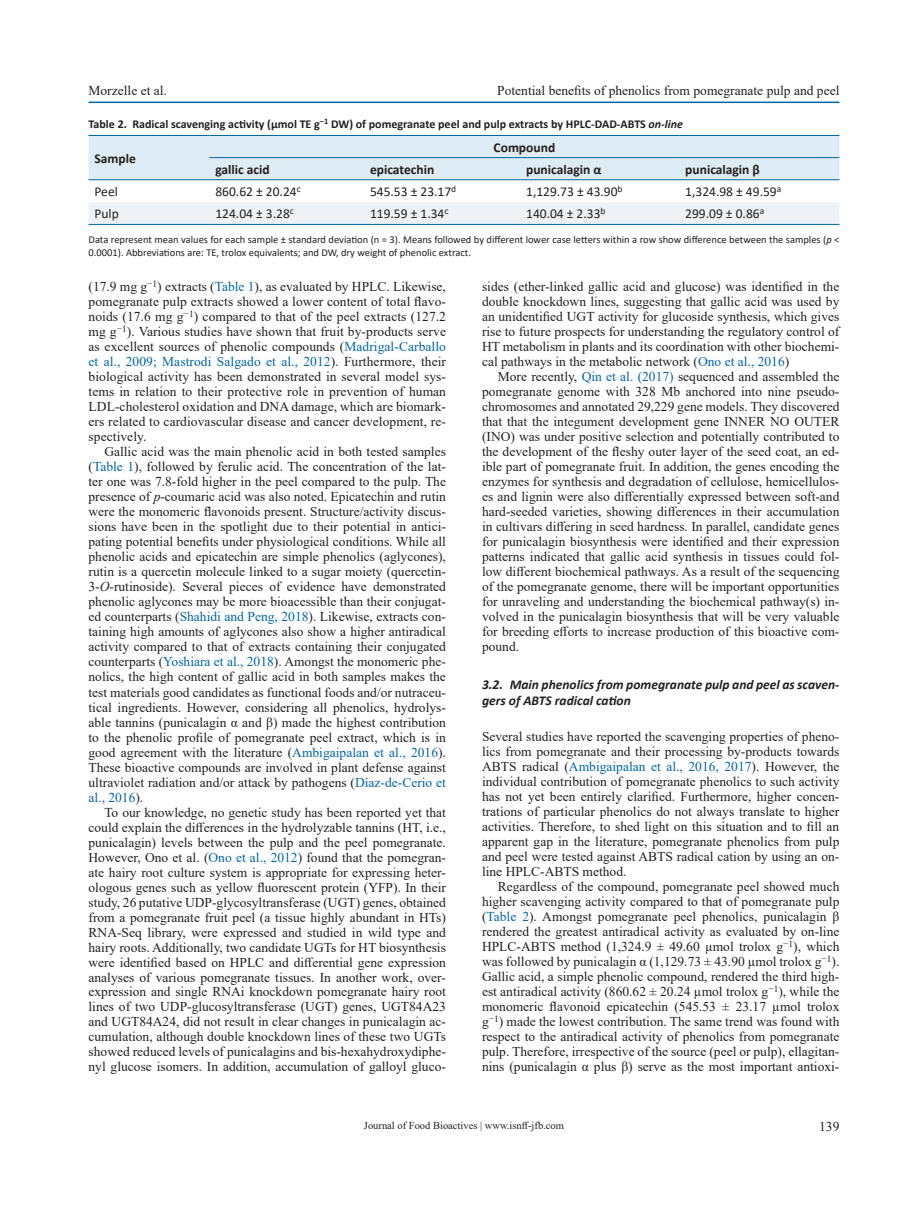
<style>
.page{position:relative;width:919px;height:1217px;background:#fff}
.page>*{position:absolute;margin:0;border:0;box-sizing:border-box;transform-origin:0 0}
.t1{font:13.5px/15px "Times New Roman";color:#231f20;text-align:justify}
.t2{font:13.5px "Calibri";color:#231f20}
.t3{font:italic 700 13.5px/16.2px "Calibri";color:#231f20}
.t4{font:700 13.5px "Calibri";color:#231f20}
.t5{font:700 12px "Calibri";color:#231f20}
.t6{font:10.5px/12.6px "Calibri";color:#231f20}
.t7{font:10.5px "Times New Roman";color:#231f20}
.s1{font-style:italic}
.s2{color:#0065a4}
</style>
<div class="page">
<hr style="left:88px;top:101px;width:751px;height:2px;background:#0065a4">
<svg style="left:88px;top:136px;width:751px;height:88px"></svg>
<hr style="left:88px;top:179px;width:121px;height:1px;background:#0065a4">
<hr style="left:88px;top:135px;width:121px;height:1px;background:#0065a4">
<hr style="left:209px;top:135px;width:155px;height:1px;background:#0065a4">
<hr style="left:364px;top:135px;width:156px;height:1px;background:#0065a4">
<hr style="left:520px;top:135px;width:159px;height:1px;background:#0065a4">
<hr style="left:679px;top:135px;width:160px;height:1px;background:#0065a4">
<hr style="left:209px;top:157px;width:155px;height:1px;background:#0065a4">
<hr style="left:209px;top:179px;width:155px;height:1px;background:#0065a4">
<hr style="left:364px;top:157px;width:156px;height:1px;background:#0065a4">
<hr style="left:364px;top:179px;width:156px;height:1px;background:#0065a4">
<hr style="left:520px;top:157px;width:159px;height:1px;background:#0065a4">
<hr style="left:520px;top:179px;width:159px;height:1px;background:#0065a4">
<hr style="left:679px;top:157px;width:160px;height:1px;background:#0065a4">
<hr style="left:679px;top:179px;width:160px;height:1px;background:#0065a4">
<hr style="left:88px;top:224px;width:121px;height:1px;background:#0065a4">
<hr style="left:209px;top:224px;width:155px;height:1px;background:#0065a4">
<hr style="left:364px;top:224px;width:156px;height:1px;background:#0065a4">
<hr style="left:520px;top:224px;width:159px;height:1px;background:#0065a4">
<hr style="left:679px;top:224px;width:160px;height:1px;background:#0065a4">
<p class="t1" style="left:88px;top:82px;width:80px">Morzelle et al.</p>
<p class="t1" style="left:497px;top:82px;width:343px">Potential benefits of phenolics from pomegranate pulp and peel</p>
<p class="t5" style="left:88px;top:115px;width:596px">Table 2. Radical scavenging activity (µmol TE g<sup>−1</sup> DW) of pomegranate peel and pulp extracts by HPLC-DAD-ABTS <span class="s1">on-line</span></p>
<p class="t4" style="left:94px;top:149px;width:43px">Sample</p>
<p class="t4" style="left:493px;top:137px;width:63px">Compound</p>
<p class="t4" style="left:215px;top:160px;width:56px">gallic acid</p>
<p class="t4" style="left:370px;top:160px;width:66px">epicatechin</p>
<p class="t4" style="left:526px;top:160px;width:77px">punicalagin α</p>
<p class="t4" style="left:685px;top:160px;width:76px">punicalagin β</p>
<p class="t2" style="left:94px;top:182px;width:25px">Peel</p>
<p class="t2" style="left:215px;top:182px;width:87px">860.62 ± 20.24<sup>c</sup></p>
<p class="t2" style="left:370px;top:182px;width:88px">545.53 ± 23.17<sup>d</sup></p>
<p class="t2" style="left:526px;top:182px;width:98px">1,129.73 ± 43.90<sup>b</sup></p>
<p class="t2" style="left:685px;top:182px;width:97px">1,324.98 ± 49.59<sup>a</sup></p>
<p class="t2" style="left:94px;top:204px;width:26px">Pulp</p>
<p class="t2" style="left:215px;top:204px;width:80px">124.04 ± 3.28<sup>c</sup></p>
<p class="t2" style="left:370px;top:204px;width:80px">119.59 ± 1.34<sup>c</sup></p>
<p class="t2" style="left:526px;top:204px;width:81px">140.04 ± 2.33<sup>b</sup></p>
<p class="t2" style="left:685px;top:204px;width:80px">299.09 ± 0.86<sup>a</sup></p>
<p class="t6" style="left:88px;top:233px;width:752px">Data represent mean values for each sample ± standard deviation (n = 3). Means followed by different lower case letters within a row show difference between the samples (<span class="s1">p</span> &lt;<br>0.0001). Abbreviations are: TE, trolox equivalents; and DW, dry weight of phenolic extract.</p>
<p class="t1" style="left:88px;top:278px;width:359px">(17.9 mg g<sup>−1</sup>) extracts (<span class="s2">Table 1</span>), as evaluated by HPLC. Likewise, pomegranate pulp extracts showed a lower content of total flavo&shy;noids (17.6 mg g<sup>−1</sup>) compared to that of the peel extracts (127.2 mg g<sup>−1</sup>). Various studies have shown that fruit by-products serve as excellent sources of phenolic compounds (<span class="s2">Madrigal-Carballo et al., 2009; Mastrodi Salgado et al., 2012</span>). Furthermore, their biological activity has been demonstrated in several model sys&shy;tems in relation to their protective role in prevention of human LDL-cholesterol oxidation and DNA damage, which are biomark&shy;ers related to cardiovascular disease and cancer development, re&shy;spectively.</p>
<p class="t1" style="left:89px;top:443px;width:359px;text-indent:16px">Gallic acid was the main phenolic acid in both tested samples (<span class="s2">Table 1</span>), followed by ferulic acid. The concentration of the lat&shy;ter one was 7.8-fold higher in the peel compared to the pulp. The presence of <span class="s1">p</span>-coumaric acid was also noted. Epicatechin and rutin were the monomeric flavonoids present. Structure/activity discus&shy;sions have been in the spotlight due to their potential in antici&shy;pating potential benefits under physiological conditions. While all phenolic acids and epicatechin are simple phenolics (aglycones), rutin is a quercetin molecule linked to a sugar moiety (quercetin-3-<span class="s1">O</span>-rutinoside). Several pieces of evidence have demonstrated phenolic aglycones may be more bioacessible than their conjugat&shy;ed counterparts (<span class="s2">Shahidi and Peng, 2018</span>). Likewise, extracts con&shy;taining high amounts of aglycones also show a higher antiradical activity compared to that of extracts containing their conjugated counterparts (<span class="s2">Yoshiara et al., 2018</span>). Amongst the monomeric phe&shy;nolics, the high content of gallic acid in both samples makes the test materials good candidates as functional foods and/or nutraceu&shy;tical ingredients. However, considering all phenolics, hydrolys&shy;able tannins (punicalagin α and β) made the highest contribution to the phenolic profile of pomegranate peel extract, which is in good agreement with the literature (<span class="s2">Ambigaipalan et al., 2016</span>).<br>These bioactive compounds are involved in plant defense against ultraviolet radiation and/or attack by pathogens (<span class="s2">Díaz-de-Cerio et al., 2016</span>).</p>
<p class="t1" style="left:89px;top:804px;width:359px;text-indent:16px">To our knowledge, no genetic study has been reported yet that could explain the differences in the hydrolyzable tannins (HT, i.e., punicalagin) levels between the pulp and the peel pomegranate.<br>However, Ono et al. (<span class="s2">Ono et al., 2012</span>) found that the pomegran&shy;ate hairy root culture system is appropriate for expressing heter&shy;ologous genes such as yellow fluorescent protein (YFP). In their study, 26 putative UDP-glycosyltransferase (UGT) genes, obtained from a pomegranate fruit peel (a tissue highly abundant in HTs)<br>RNA-Seq library, were expressed and studied in wild type and hairy roots. Additionally, two candidate UGTs for HT biosynthesis were identified based on HPLC and differential gene expression analyses of various pomegranate tissues. In another work, over&shy;expression and single RNAi knockdown pomegranate hairy root lines of two UDP-glucosyltransferase (UGT) genes, UGT84A23 and UGT84A24, did not result in clear changes in punicalagin ac&shy;cumulation, although double knockdown lines of these two UGTs showed reduced levels of punicalagins and bis-hexahydroxydiphe&shy;nyl glucose isomers. In addition, accumulation of galloyl gluco-</p>
<p class="t1" style="left:482px;top:279px;width:359px">sides (ether-linked gallic acid and glucose) was identified in the double knockdown lines, suggesting that gallic acid was used by an unidentified UGT activity for glucoside synthesis, which gives rise to future prospects for understanding the regulatory control of HT metabolism in plants and its coordination with other biochemi&shy;cal pathways in the metabolic network (<span class="s2">Ono et al., 2016</span>)</p>
<p class="t1" style="left:482px;top:368px;width:359px;text-indent:16px">More recently, <span class="s2">Qin et al. (2017)</span> sequenced and assembled the pomegranate genome with 328 Mb anchored into nine pseudo&shy;chromosomes and annotated 29,229 gene models. They discovered that that the integument development gene INNER NO OUTER (INO) was under positive selection and potentially contributed to the development of the fleshy outer layer of the seed coat, an ed&shy;ible part of pomegranate fruit. In addition, the genes encoding the enzymes for synthesis and degradation of cellulose, hemicellulos&shy;es and lignin were also differentially expressed between soft-and hard-seeded varieties, showing differences in their accumulation in cultivars differing in seed hardness. In parallel, candidate genes for punicalagin biosynthesis were identified and their expression patterns indicated that gallic acid synthesis in tissues could fol&shy;low different biochemical pathways. As a result of the sequencing of the pomegranate genome, there will be important opportunities for unraveling and understanding the biochemical pathway(s) in&shy;volved in the punicalagin biosynthesis that will be very valuable for breeding efforts to increase production of this bioactive com&shy;pound.</p>
<p class="t3" style="left:482px;top:675px;width:359px">3.2. Main phenolics from pomegranate pulp and peel as scaven&shy;gers of ABTS radical cation</p>
<p class="t1" style="left:482px;top:728px;width:359px">Several studies have reported the scavenging properties of pheno&shy;lics from pomegranate and their processing by-products towards ABTS radical (<span class="s2">Ambigaipalan et al., 2016, 2017</span>). However, the individual contribution of pomegranate phenolics to such activity has not yet been entirely clarified. Furthermore, higher concen&shy;trations of particular phenolics do not always translate to higher activities. Therefore, to shed light on this situation and to fill an apparent gap in the literature, pomegranate phenolics from pulp and peel were tested against ABTS radical cation by using an on&shy;line HPLC-ABTS method.</p>
<p class="t1" style="left:482px;top:878px;width:359px;text-indent:16px">Regardless of the compound, pomegranate peel showed much higher scavenging activity compared to that of pomegranate pulp (<span class="s2">Table 2</span>). Amongst pomegranate peel phenolics, punicalagin β rendered the greatest antiradical activity as evaluated by on-line HPLC-ABTS method (1,324.9 ± 49.60 µmol trolox g<sup>−1</sup>), which was followed by punicalagin α (1,129.73 ± 43.90 µmol trolox g<sup>−1</sup>).<br>Gallic acid, a simple phenolic compound, rendered the third high&shy;est antiradical activity (860.62 ± 20.24 µmol trolox g<sup>−1</sup>), while the monomeric flavonoid epicatechin (545.53 ± 23.17 µmol trolox g<sup>−1</sup>) made the lowest contribution. The same trend was found with respect to the antiradical activity of phenolics from pomegranate pulp. Therefore, irrespective of the source (peel or pulp), ellagitan&shy;nins (punicalagin α plus β) serve as the most important antioxi-</p>
<p class="t7" style="left:364px;top:1117px;width:201px">Journal of Food Bioactives | www.isnff-jfb.com</p>
<p class="t1" style="left:819px;top:1118px;width:22px">139</p>
</div>
